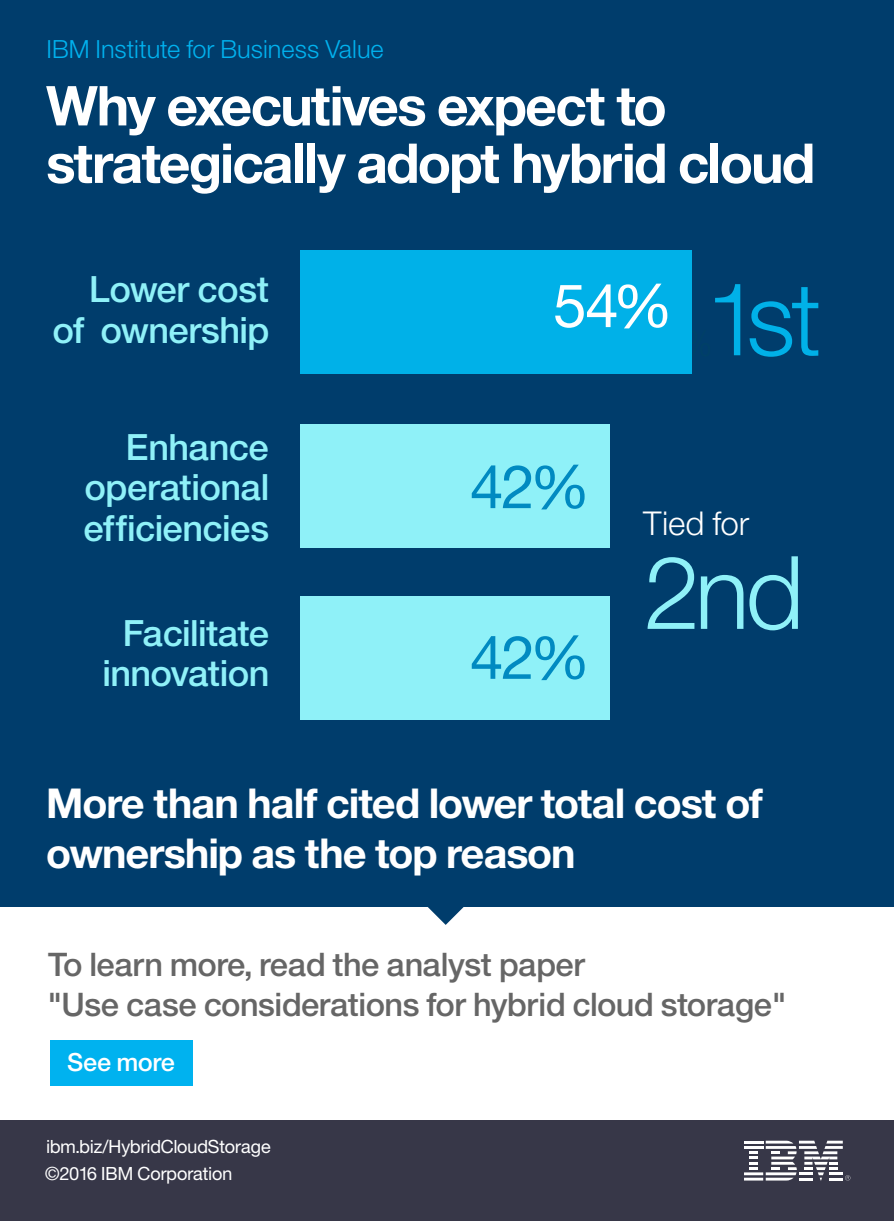
<style>
.page{position:relative;width:894px;height:1221px;background:#fff}
.page>*{position:absolute;margin:0;border:0;box-sizing:border-box;transform-origin:0 0}
.t1{font:101.62px "Helv Neue Lightfor IBM";color:#00b1e8}
.t2{font:101.62px "Helv Neue Lightfor IBM";color:#8ff1f8}
.t3{font:60.25px "Helv Neue Romanfor IBM";color:#008ac1}
.t4{font:60.25px "Helv Neue Romanfor IBM";color:#fff}
.t5{font:700 55px/57.5px "Helv Neuefor IBM";letter-spacing:-.02em;color:#fff}
.t6{font:41.25px/49.5px "Helv Neue Boldfor IBM";letter-spacing:-.01em;color:#fff}
.t7{font:36.25px/40.4px "Helv Neue Mediumfor IBM";color:#8ff1f8;text-align:right}
.t8{font:32.88px "Helv Neue Lightfor IBM";letter-spacing:-.005em;color:#fff}
.t9{font:32.5px/40px "Helv Neue Mediumfor IBM";color:#666}
.t10{font:25px "Helv Neue Lightfor IBM";color:#00b2ef}
.t11{font:25px "Helv Neue Mediumfor IBM";color:#fff}
.t12{font:18.25px "Helv Neue Romanfor IBM";color:#fff}
</style>
<div class="page">
<div style="left:0;top:0;width:893px;height:906px;background:#003d6c"></div>
<div style="left:0;top:1121px;width:893px;height:100px;background:#373748"></div>
<svg style="left:744px;top:1141px;width:106px;height:39px"></svg>
<svg style="left:425px;top:906px;width:41px;height:19px"></svg>
<div style="left:300px;top:251px;width:391px;height:123px;background:#00b1e8"></div>
<div style="left:300px;top:424px;width:309px;height:123px;background:#8ff1f8"></div>
<div style="left:300px;top:597px;width:309px;height:123px;background:#8ff1f8"></div>
<div style="left:50px;top:1040px;width:142px;height:45px;background:#00b2ef"></div>
<p class="t10" style="left:46px;top:34px;width:339px">IBM Institute for Business Value</p>
<h3 class="t5" style="left:46px;top:75px;width:769px">Why executives expect to strategically adopt hybrid cloud</h3>
<p class="t7" style="left:53px;top:269px;width:217px">Lower cost of ownership</p>
<p class="t7" style="left:84px;top:427px;width:187px;text-align:justify;text-indent:42px">Enhance operational efficiencies</p>
<p class="t7" style="left:103px;top:612px;width:167px;text-align:center">Facilitate innovation</p>
<h2 class="t4" style="left:553px;top:268px;width:119px">54%</h2>
<h1 class="t1" style="left:709px;top:257px;width:114px">1st</h1>
<h2 class="t3" style="left:470px;top:449px;width:120px">42%</h2>
<h2 class="t3" style="left:470px;top:620px;width:120px">42%</h2>
<p class="t8" style="left:641px;top:503px;width:109px">Tied for</p>
<h1 class="t2" style="left:643px;top:531px;width:162px">2nd</h1>
<p class="t6" style="left:46px;top:777px;width:717px">More than half cited lower total cost of ownership as the top reason</p>
<p class="t9" style="left:48px;top:944px;width:739px">To learn more, read the analyst paper<br>"Use case considerations for hybrid cloud storage"</p>
<p class="t11" style="left:68px;top:1047px;width:109px">See more</p>
<p class="t12" style="left:46px;top:1136px;width:226px">ibm.biz/HybridCloudStorage</p>
<p class="t12" style="left:45px;top:1162px;width:188px">©2016 IBM Corporation</p>
</div>
